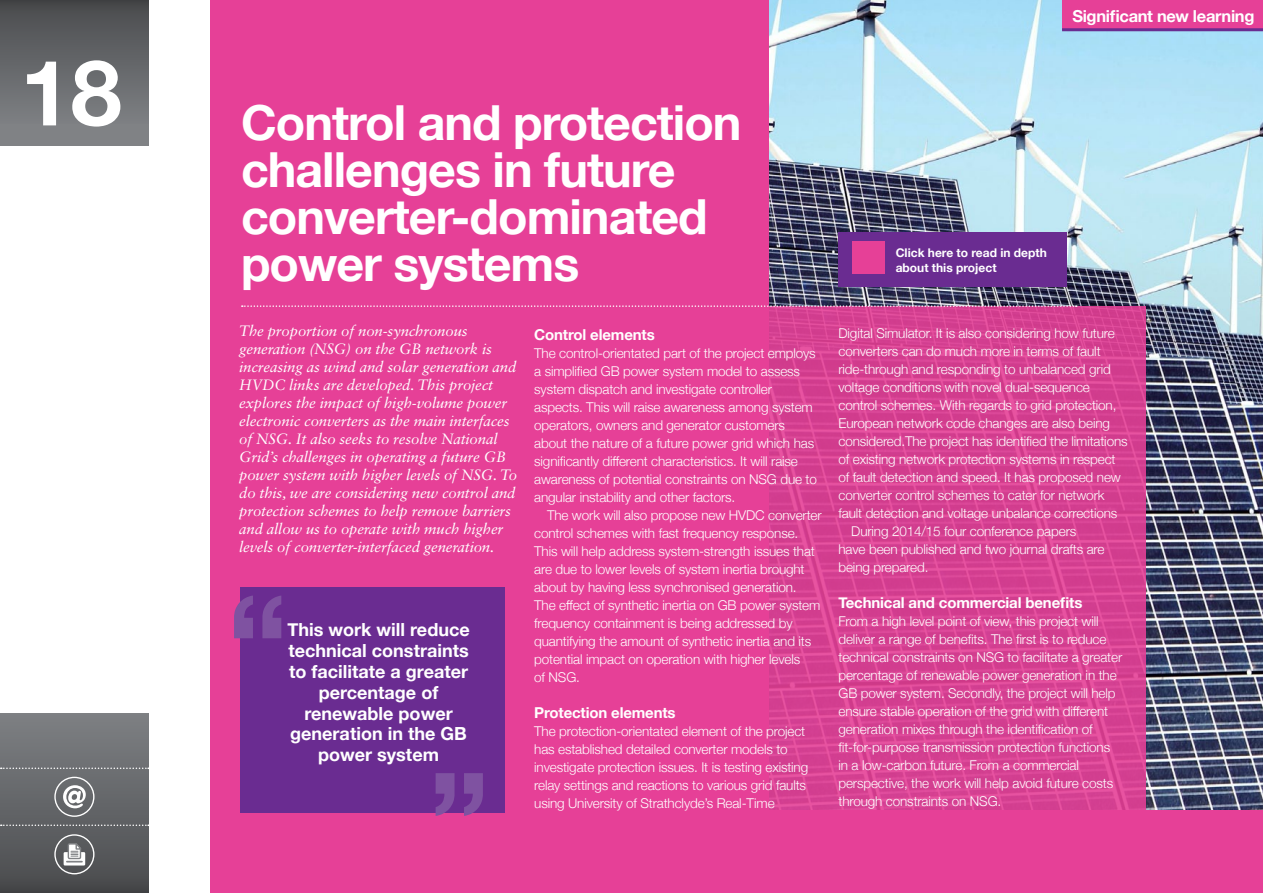
<style>
.page{position:relative;width:1263px;height:893px;background:#fff}
.page>*{position:absolute;margin:0;border:0;box-sizing:border-box;transform-origin:0 0}
.t1{font:700 133.2px "Helvetica Neue";color:#7f52a1}
.t2{font:700 91.05px "Helvetica Neue";color:#fff}
.t3{font:700 48.3px/47px "Helvetica Neue";letter-spacing:-.02em;color:#fff}
.t4{font:700 18px/20.9px "Helvetica Neue";color:#fff;text-align:center}
.t5{font:700 16.5px "Helvetica Neue";letter-spacing:-.02em;color:#fff}
.t6{font:italic 15px/18px "Sabon LT Std";letter-spacing:-.01em;color:#fff}
.t7{font:700 15px "Helvetica Neue";letter-spacing:-.01em;color:#fff}
.t8{font:300 13.5px/18px "Helvetica Neue";letter-spacing:-.01em;color:#fff}
.t9{font:700 12px/15px "Helvetica Neue";color:#fff}
</style>
<div class="page">
<div style="left:210px;top:0;width:1053px;height:893px;background:#e64097"></div>
<img style="left:770px;top:0;width:493px;height:810px">
<svg style="left:769px;top:306px;width:377px;height:504px;fill:#d33f90"></svg>
<div style="left:240px;top:588px;width:265px;height:225px;background:#6a2c91"></div>
<svg style="left:242px;top:305px;width:835px;height:2px"></svg>
<div style="left:1062px;top:0;width:201px;height:30px;background:#e64097"></div>
<hr style="left:1062px;top:28px;width:201px;height:3px;background:#6a2c91">
<div style="left:838px;top:233px;width:229px;height:54px;background:#6a2c91"></div>
<div style="left:852px;top:242px;width:32px;height:32px;background:#e64097"></div>
<div style="left:0;top:0;width:149px;height:146px;background:#808285"></div>
<div style="left:0;top:0;width:149px;height:123px;background:linear-gradient(to bottom,#484a4c,#7e8084)"></div>
<div style="left:0;top:713px;width:149px;height:180px;background:linear-gradient(to bottom,#7f8185,#4c4d4f)"></div>
<div style="left:54px;top:834px;width:40px;height:40px;border:1px solid #fff;border-radius:50%"></div>
<svg style="left:64px;top:852px;width:21px;height:13px"></svg>
<svg style="left:67px;top:842px;width:15px;height:20px"></svg>
<div style="left:54px;top:777px;width:40px;height:40px;border:1px solid #fff;border-radius:50%"></div>
<svg style="left:63px;top:785px;width:23px;height:23px"></svg>
<svg style="left:1px;top:767px;width:148px;height:2px"></svg>
<svg style="left:1px;top:824px;width:148px;height:2px"></svg>
<h2 class="t2" style="left:20px;top:22px;width:103px">18</h2>
<p class="t5" style="left:1072px;top:3px;width:184px">Significant new learning</p>
<h3 class="t3" style="left:241px;top:100px;width:502px">Control and protection challenges in future converter-dominated power systems</h3>
<p class="t6" style="left:239px;top:321px;width:279px">The proportion of non-synchronous generation (NSG) on the GB network is increasing as wind and solar generation and HVDC links are developed. This project explores the impact of high-volume power electronic converters as the main interfaces of NSG. It also seeks to resolve National Grid’s challenges in operating a future GB power system with higher levels of NSG. To do this, we are considering new control and protection schemes to help remove barriers and allow us to operate with much higher levels of converter-interfaced generation.</p>
<h1 class="t1" style="left:227px;top:539px;width:63px">“</h1>
<h3 class="t4" style="left:287px;top:620px;width:184px">This work will reduce technical constraints to facilitate a greater percentage of renewable power generation in the GB power system</h3>
<h1 class="t1" style="left:428px;top:716px;width:63px">”</h1>
<p class="t7" style="left:534px;top:323px;width:122px">Control elements</p>
<p class="t8" style="left:534px;top:343px;width:284px">The control-orientated part of the project employs a simplified GB power system model to assess system dispatch and investigate controller aspects. This will raise awareness among system operators, owners and generator customers about the nature of a future power grid which has significantly different characteristics. It will raise awareness of potential constraints on NSG due to angular instability and other factors.</p>
<p class="t8" style="left:534px;top:505px;width:289px;text-indent:13px">The work will also propose new HVDC converter control schemes with fast frequency response.<br>This will help address system-strength issues that are due to lower levels of system inertia brought about by having less synchronised generation.<br>The effect of synthetic inertia on GB power system frequency containment is being addressed by quantifying the amount of synthetic inertia and its potential impact on operation with higher levels<br>of NSG.</p>
<p class="t7" style="left:534px;top:701px;width:143px">Protection elements</p>
<p class="t8" style="left:534px;top:721px;width:275px">The protection-orientated element of the project has established detailed converter models to investigate protection issues. It is testing existing relay settings and reactions to various grid faults using University of Strathclyde’s Real-Time</p>
<p class="t9" style="left:896px;top:245px;width:153px">Click here to read in depth about this project</p>
<p class="t8" style="left:838px;top:324px;width:278px">Digital Simulator. It is also considering how future</p>
<p class="t8" style="left:838px;top:342px;width:264px">converters can do much more in terms of fault</p>
<p class="t8" style="left:838px;top:360px;width:274px">ride-through and responding to unbalanced grid</p>
<p class="t8" style="left:838px;top:378px;width:253px">voltage conditions with novel dual-sequence</p>
<p class="t8" style="left:838px;top:396px;width:279px">control schemes. With regards to grid protection,</p>
<p class="t8" style="left:838px;top:414px;width:273px">European network code changes are also being</p>
<p class="t8" style="left:838px;top:432px;width:291px">considered.The project has identified the limitations</p>
<p class="t8" style="left:838px;top:450px;width:279px">of existing network protection systems in respect</p>
<p class="t8" style="left:838px;top:468px;width:284px">of fault detection and speed. It has proposed new</p>
<p class="t8" style="left:838px;top:485px;width:268px">converter control schemes to cater for network</p>
<p class="t8" style="left:838px;top:503px;width:280px">fault detection and voltage unbalance corrections</p>
<p class="t8" style="left:851px;top:521px;width:226px">During 2014/15 four conference papers</p>
<p class="t8" style="left:838px;top:539px;width:267px">have been published and two journal drafts are</p>
<p class="t8" style="left:838px;top:557px;width:91px">being prepared.</p>
<p class="t7" style="left:838px;top:591px;width:245px">Technical and commercial benefits</p>
<p class="t8" style="left:838px;top:612px;width:285px">From a high level point of view, this project will deliver a range of benefits. The first is to reduce technical constraints on NSG to facilitate a greater percentage of renewable power generation in the GB power system. Secondly, the project will help ensure stable operation of the grid with different generation mixes through the identification of fit-for-purpose transmission protection functions in a low-carbon future. From a commercial perspective, the work will help avoid future costs through constraints on NSG.</p>
</div>
